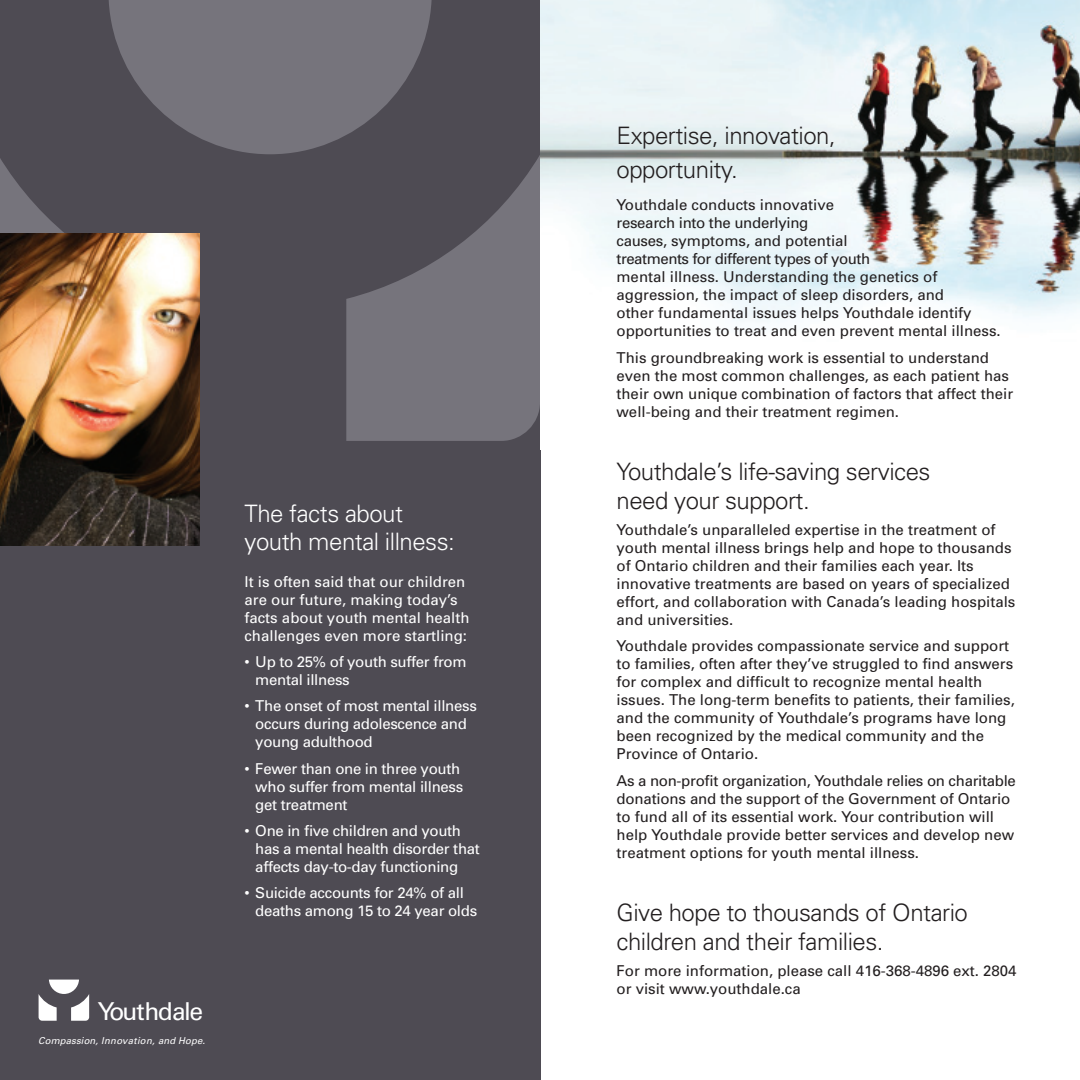
<style>
.page{position:relative;width:1080px;height:1080px;background:#fff}
.page>*{position:absolute;margin:0;border:0;box-sizing:border-box;transform-origin:0 0}
.t1{font:24.75px "Univers";letter-spacing:-.06em;color:#fff}
.t2{font:300 24px/28.8px "Univers";letter-spacing:-.02em;color:#231f20}
.t3{font:300 24px/28.8px "Univers";letter-spacing:-.02em;color:#fff}
.t4{font:15px/18px "Univers";color:#231f20}
.t5{font:15px/18px "Univers";letter-spacing:-.02em;color:#fff}
.t6{font:15px/18px "Univers";color:#fff}
.t7{font:italic 9.6px "Univers";letter-spacing:.01em;color:#fff}
</style>
<div class="page">
<div style="left:0;top:0;width:540px;height:1080px;background:#4e4b53"></div>
<svg style="left:346px;top:155px;width:194px;height:286px;fill:#76747c"></svg>
<svg style="left:0;top:158px;width:64px;height:75px"></svg>
<svg style="left:109px;top:0;width:323px;height:154px;fill:#76747c"></svg>
<img style="left:0;top:233px;width:200px;height:312px">
<svg style="left:39px;top:980px;width:50px;height:41px"></svg>
<img style="left:540px;top:0;width:540px;height:323px">
<h1 class="t1" style="left:98px;top:997px;width:107px">Youthdale</h1>
<p class="t7" style="left:38px;top:1034px;width:168px">Compassion, Innovation, and Hope.</p>
<h2 class="t3" style="left:244px;top:498px;width:212px">The facts about youth mental illness:</h2>
<p class="t6" style="left:244px;top:573px;width:227px">It is often said that our children are our future, making today’s facts about youth mental health challenges even more startling:</p>
<p class="t5" style="left:255px;top:653px;width:213px;text-indent:-11px">• Up to 25% of youth suffer from mental illness</p>
<p class="t5" style="left:255px;top:697px;width:223px;text-indent:-11px">• The onset of most mental illness occurs during adolescence and young adulthood</p>
<p class="t5" style="left:255px;top:759px;width:209px;text-indent:-11px">• Fewer than one in three youth who suffer from mental illness get treatment</p>
<p class="t5" style="left:255px;top:821px;width:226px;text-indent:-11px">• One in five children and youth has a mental health disorder that affects day-to-day functioning</p>
<p class="t5" style="left:255px;top:884px;width:223px;text-indent:-11px">• Suicide accounts for 24% of all deaths among 15 to 24 year olds</p>
<h2 class="t2" style="left:616px;top:117px;width:221px;line-height:34.8px">Expertise, innovation, opportunity.</h2>
<p class="t4" style="left:616px;top:196px;width:386px">Youthdale conducts innovative<br>research into the underlying<br>causes, symptoms, and potential<br>treatments for different types of youth<br>mental illness. Understanding the genetics of aggression, the impact of sleep disorders, and<br>other fundamental issues helps Youthdale identify opportunities to treat and even prevent mental illness.</p>
<p class="t4" style="left:616px;top:348px;width:398px">This groundbreaking work is essential to understand even the most common challenges, as each patient has their own unique combination of factors that affect their well-being and their treatment regimen.</p>
<h2 class="t2" style="left:616px;top:457px;width:316px">Youthdale’s life-saving services need your support.</h2>
<p class="t4" style="left:616px;top:521px;width:400px">Youthdale’s unparalleled expertise in the treatment of youth mental illness brings help and hope to thousands of Ontario children and their families each year. Its innovative treatments are based on years of specialized effort, and collaboration with Canada’s leading hospitals and universities.</p>
<p class="t4" style="left:616px;top:637px;width:400px">Youthdale provides compassionate service and support to families, often after they’ve struggled to find answers for complex and difficult to recognize mental health issues. The long-term benefits to patients, their families, and the community of Youthdale’s programs have long been recognized by the medical community and the Province of Ontario.</p>
<p class="t4" style="left:616px;top:771px;width:401px">As a non-profit organization, Youthdale relies on charitable donations and the support of the Government of Ontario to fund all of its essential work. Your contribution will help Youthdale provide better services and develop new treatment options for youth mental illness.</p>
<h2 class="t2" style="left:616px;top:898px;width:353px">Give hope to thousands of Ontario children and their families.</h2>
<p class="t4" style="left:616px;top:962px;width:402px">For more information, please call 416-368-4896 ext. 2804 or visit www.youthdale.ca</p>
</div>
